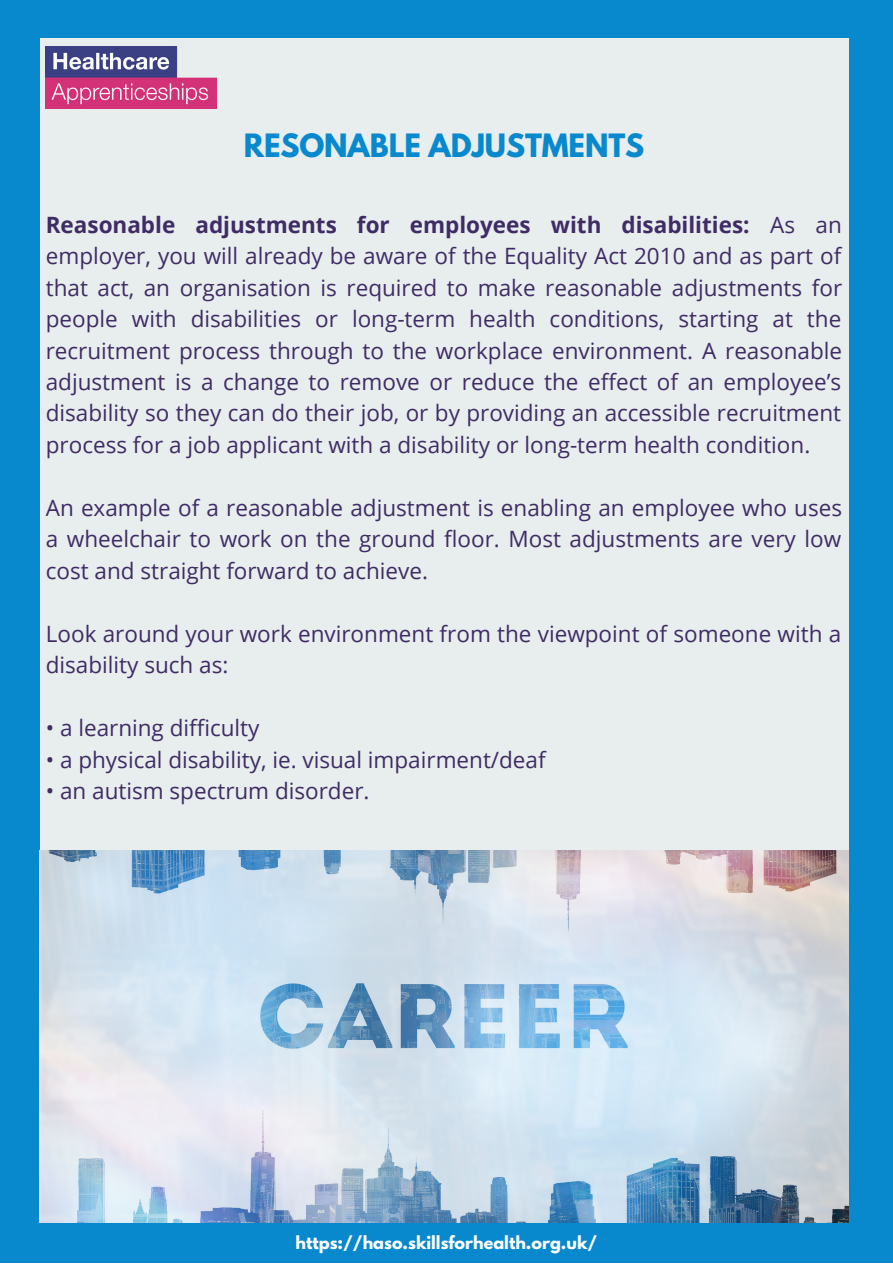
<style>
.page{position:relative;width:893px;height:1264px;background:#fff}
.page>*{position:absolute;margin:0;border:0;box-sizing:border-box;transform-origin:0 0}
.t1{font:700 28.5px "League Spartan";letter-spacing:-.005em;color:#0889ce}
.t2{font:22.5px/31.5px "Open Sans";color:#3f2c64;text-align:justify}
.t3{font:700 16.05px "League Spartan";color:#fff}
.s1{font-weight:700}
</style>
<div class="page">
<div style="left:0;top:0;width:892px;height:1262px;background:#e8edee"></div>
<img style="left:46px;top:47px;width:171px;height:62px">
<div style="left:0;top:5px;width:39px;height:1239px;background:#0889ce"></div>
<img style="left:39px;top:850px;width:809px;height:373px">
<div style="left:0;top:0;width:892px;height:38px;background:#0889ce"></div>
<div style="left:0;top:1223px;width:892px;height:39px;background:#0889ce"></div>
<div style="left:849px;top:38px;width:43px;height:1224px;background:#0889ce"></div>
<p class="t1" style="left:244px;top:131px;width:402px">RESONABLE ADJUSTMENTS</p>
<p class="t2" style="left:46px;top:208px;width:798px"><span class="s1">Reasonable adjustments for employees with disabilities:</span> As an employer, you will already be aware of the Equality Act 2010 and as part of that act, an organisation is required to make reasonable adjustments for people with disabilities or long-term health conditions, starting at the recruitment process through to the workplace environment. A reasonable adjustment is a change to remove or reduce the effect of an employee’s disability so they can do their job, or by providing an accessible recruitment process for a job applicant with a disability or long-term health condition.</p>
<p class="t2" style="left:46px;top:491px;width:797px">An example of a reasonable adjustment is enabling an employee who uses a wheelchair to work on the ground floor. Most adjustments are very low cost and straight forward to achieve.</p>
<p class="t2" style="left:46px;top:617px;width:796px">Look around your work environment from the viewpoint of someone with a disability such as:</p>
<p class="t2" style="left:46px;top:712px;width:215px">• a learning difficulty</p>
<p class="t2" style="left:46px;top:743px;width:501px">• a physical disability, ie. visual impairment/deaf</p>
<p class="t2" style="left:46px;top:774px;width:325px">• an autism spectrum disorder.</p>
<p class="t3" style="left:295px;top:1234px;width:303px">https://haso.skillsforhealth.org.uk/</p>
</div>
